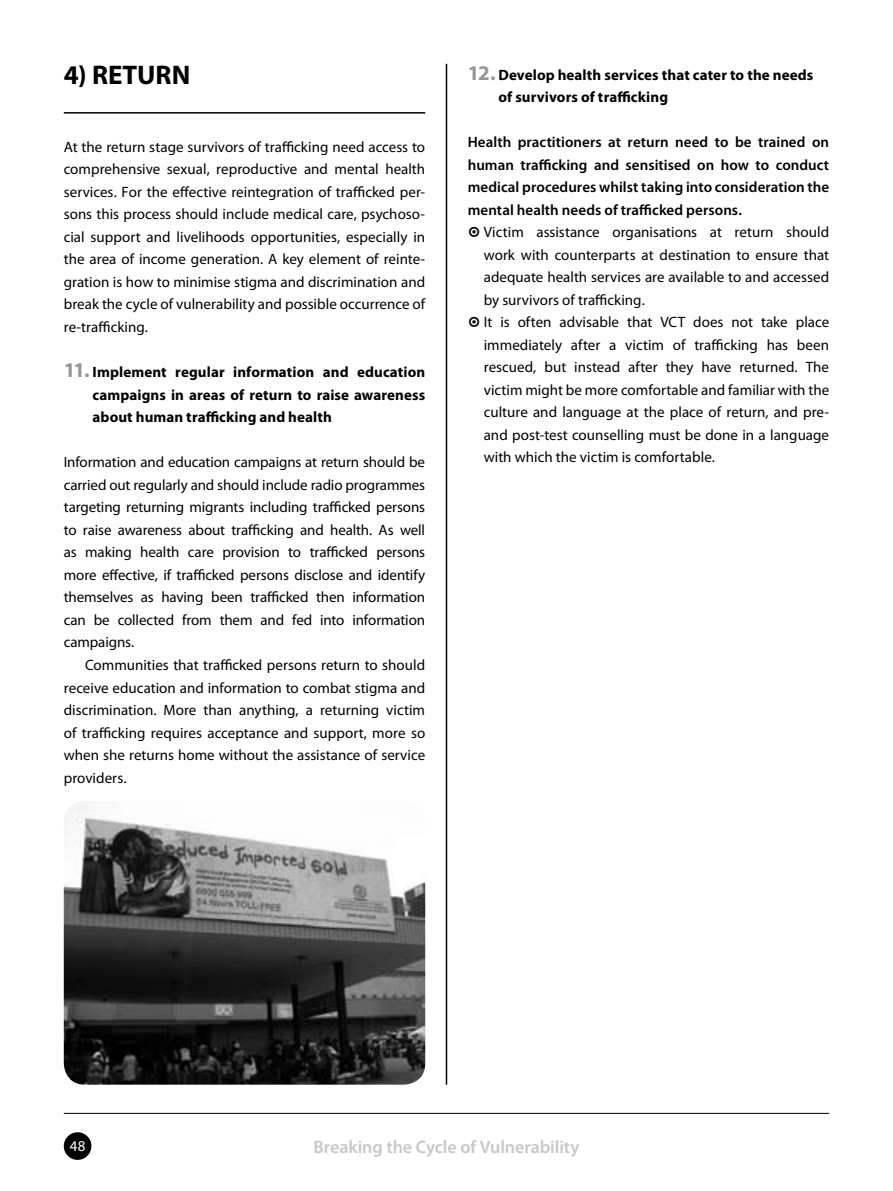
<style>
.page{position:relative;width:893px;height:1191px;background:#fff}
.page>*{position:absolute;margin:0;border:0;box-sizing:border-box;transform-origin:0 0}
.t1{font:700 27px "Myriad Pro";color:#000}
.t2{font:600 18px "Myriad Pro";letter-spacing:-.005em;color:#c6c8ca}
.t3{font:15px/22.5px "Myriad Pro";color:#000;text-align:justify}
.t4{font:700 15px/22.5px "Myriad Pro";letter-spacing:.005em;color:#000}
.t5{font:600 15px "Myriad Pro";letter-spacing:.005em;color:#000}
.t6{font:15px "Myriad Pro";color:#fff}
.s1{font-size:21px;color:#939598}
.s2{font-family:"Dingbests"}
</style>
<div class="page">
<hr style="left:446px;top:64px;width:1px;height:1020px;background:#000">
<hr style="left:64px;top:112px;width:361px;height:2px;background:#000">
<div style="left:64px;top:1132px;width:27px;height:27px;background:#000;border-radius:50%"></div>
<hr style="left:64px;top:1113px;width:765px;height:1px;background:#000">
<img style="left:64px;top:801px;width:361px;height:283px;border-radius:21px">
<h1 class="t1" style="left:64px;top:57px;width:128px">4) RETURN</h1>
<p class="t3" style="left:64px;top:135px;width:363px">At the return stage survivors of trafficking need access to comprehensive sexual, reproductive and mental health services. For the effective reintegration of trafficked per&shy;sons this process should include medical care, psychoso&shy;cial support and livelihoods opportunities, especially in the area of income generation. A key element of reinte&shy;gration is how to minimise stigma and discrimination and break the cycle of vulnerability and possible occurrence of re-trafficking.</p>
<p class="t4" style="left:93px;top:360px;width:334px;text-align:justify;text-indent:-29px"><span class="s1">11.</span> Implement regular information and education campaigns in areas of return to raise awareness about human trafficking and health</p>
<p class="t3" style="left:64px;top:450px;width:363px">Information and education campaigns at return should be carried out regularly and should include radio programmes targeting returning migrants including trafficked persons to raise awareness about trafficking and health. As well as making health care provision to trafficked persons more effective, if trafficked persons disclose and identify themselves as having been trafficked then information can be collected from them and fed into information campaigns.</p>
<p class="t3" style="left:64px;top:653px;width:363px;text-indent:21px">Communities that trafficked persons return to should receive education and information to combat stigma and discrimination. More than anything, a returning victim of trafficking requires acceptance and support, more so when she returns home without the assistance of service providers.</p>
<p class="t4" style="left:498px;top:63px;width:316px;text-indent:-31px"><span class="s1">12.</span> Develop health services that cater to the needs of survivors of trafficking</p>
<p class="t5" style="left:468px;top:132px;width:363px">Health practitioners at return need to be trained on</p>
<p class="t5" style="left:468px;top:155px;width:363px">human trafficking and sensitised on how to conduct</p>
<p class="t5" style="left:468px;top:177px;width:363px">medical procedures whilst taking into consideration the</p>
<p class="t5" style="left:468px;top:200px;width:276px">mental health needs of trafficked persons.</p>
<p class="t3" style="left:468px;top:221px;width:363px"><span class="s2">A</span> Victim assistance organisations at return should</p>
<p class="t3" style="left:484px;top:243px;width:347px">work with counterparts at destination to ensure that</p>
<p class="t3" style="left:484px;top:266px;width:347px">adequate health services are available to and accessed</p>
<p class="t3" style="left:484px;top:288px;width:163px">by survivors of trafficking.</p>
<p class="t3" style="left:468px;top:311px;width:363px"><span class="s2">A</span> It is often advisable that VCT does not take place</p>
<p class="t3" style="left:484px;top:333px;width:347px">immediately after a victim of trafficking has been</p>
<p class="t3" style="left:484px;top:356px;width:347px">rescued, but instead after they have returned. The</p>
<p class="t3" style="left:484px;top:378px;width:347px">victim might be more comfortable and familiar with the</p>
<p class="t3" style="left:484px;top:401px;width:347px">culture and language at the place of return, and pre-</p>
<p class="t3" style="left:484px;top:423px;width:347px">and post-test counselling must be done in a language</p>
<p class="t3" style="left:484px;top:446px;width:233px">with which the victim is comfortable.</p>
<p class="t6" style="left:70px;top:1136px;width:17px">48</p>
<p class="t2" style="left:313px;top:1135px;width:268px">Breaking the Cycle of Vulnerability</p>
</div>
